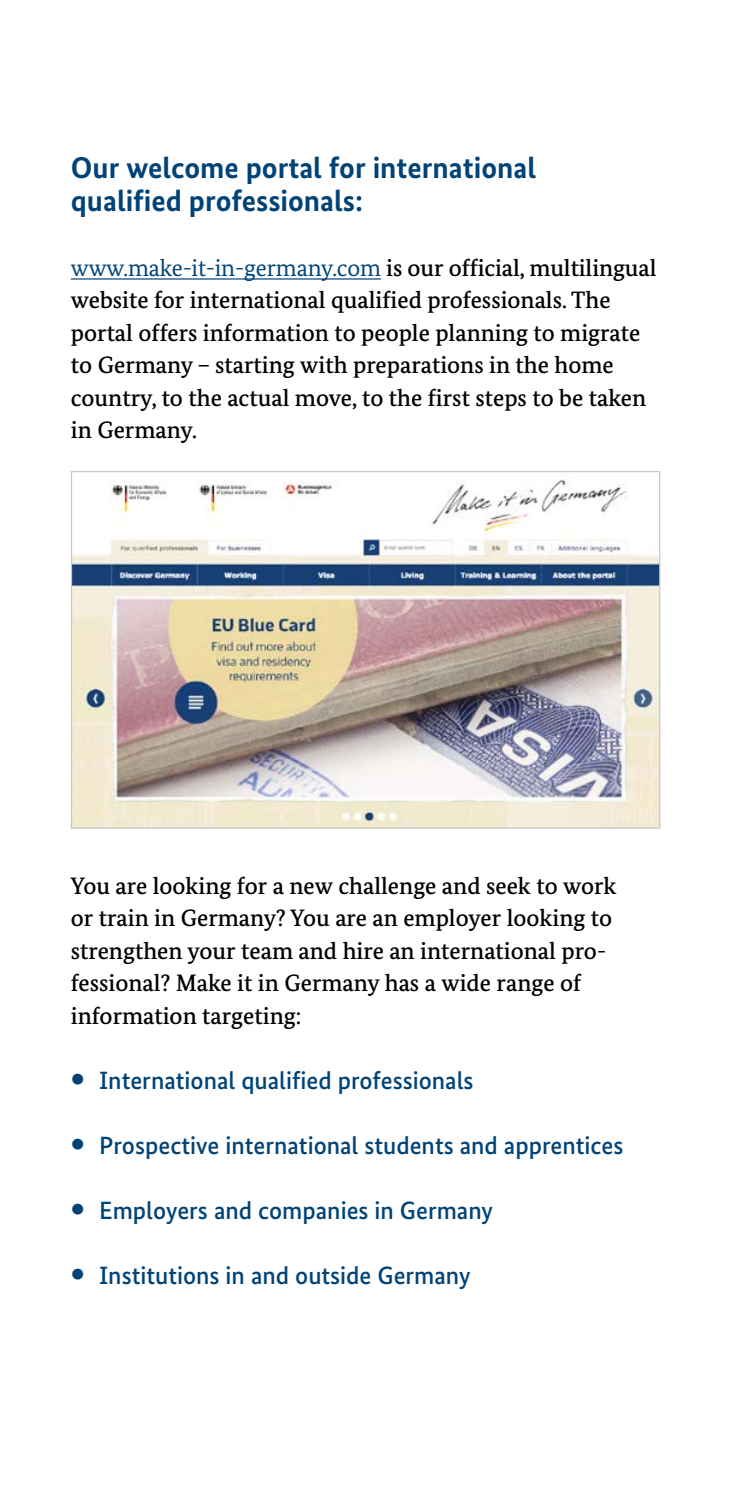
<style>
.page{position:relative;width:730px;height:1489px;background:#fff}
.page>*{position:absolute;margin:0;border:0;box-sizing:border-box;transform-origin:0 0}
.t1{font:700 30px/32.5px "Bundes Sans";color:#004377}
.t2{font:500 25px "Bundes Sans";color:#004377}
.t3{font:500 23.75px/32.5px "Bundes Serif";color:#000}
.s1{font-weight:400;color:#004377}
</style>
<div class="page">
<hr style="left:71px;top:278px;width:310px;height:1px;background:#004377">
<img style="left:73px;top:479px;width:585px;height:347px">
<p class="t1" style="left:71px;top:151px;width:467px">Our welcome portal for international qualified professionals:</p>
<p class="t3" style="left:71px;top:251px;width:587px"><span class="s1">www.make-it-in-germany.com</span> is our official, multilingual website for international qualified professionals. The portal offers information to people planning to migrate to Germany – starting with preparations in the home country, to the actual move, to the first steps to be taken in Germany.</p>
<p class="t3" style="left:71px;top:869px;width:547px">You are looking for a new challenge and seek to work or train in Germany? You are an employer looking to strengthen your team and hire an international pro&shy;fessional? Make it in Germany has a wide range of information targeting:</p>
<p class="t2" style="left:99px;top:1064px;width:376px">International qualified professionals</p>
<p class="t2" style="left:99px;top:1129px;width:526px">Prospective international students and apprentices</p>
<p class="t2" style="left:99px;top:1194px;width:395px">Employers and companies in Germany</p>
<p class="t2" style="left:99px;top:1259px;width:373px">Institutions in and outside Germany</p>
</div>
